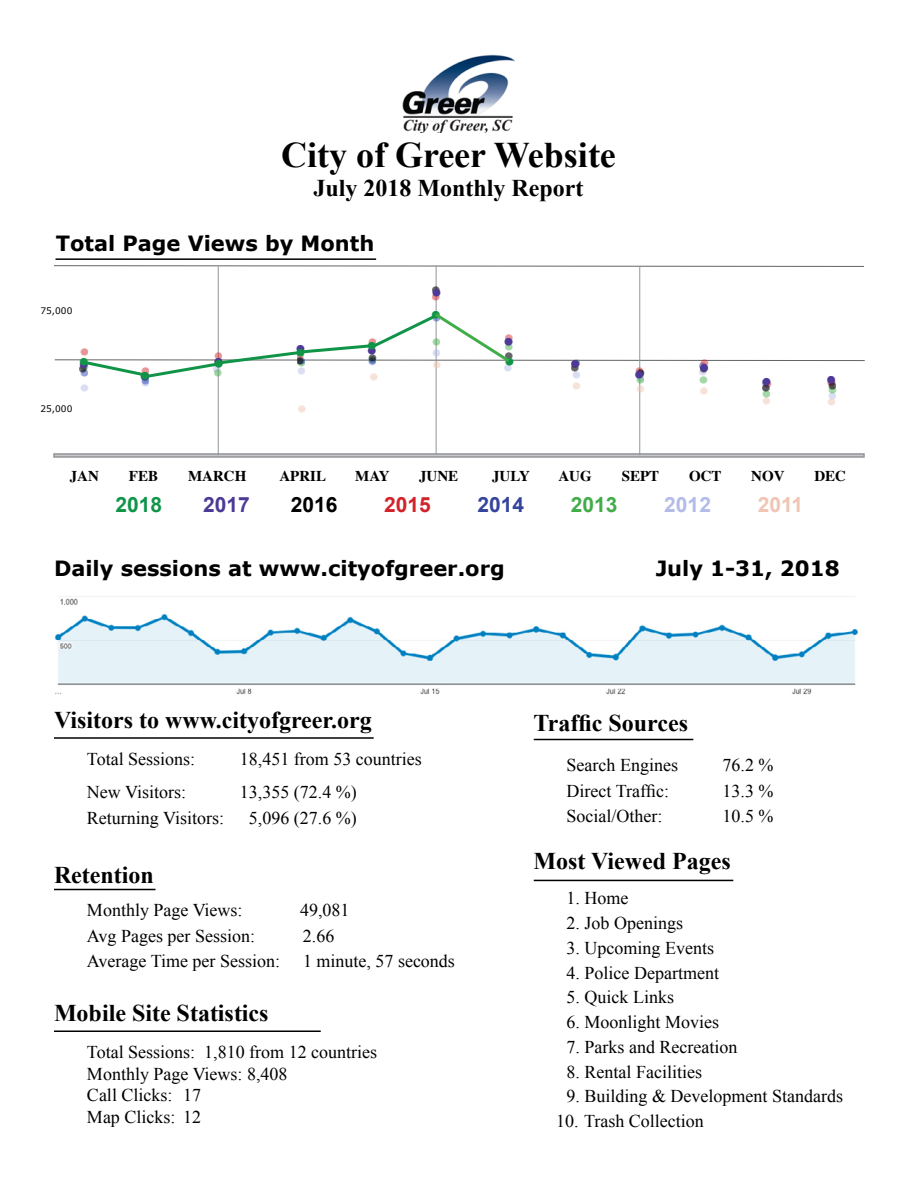
<style>
.page{position:relative;width:918px;height:1188px;background:#fff}
.page>*{position:absolute;margin:0;border:0;box-sizing:border-box;transform-origin:0 0}
.t1{font:700 36px "Times New Roman";color:#000}
.t2{font:700 27px "Times New Roman";color:#d2232a}
.t3{font:700 27px "Arial";color:#4d3996}
.t4{font:700 27px "Times New Roman";color:#f0c5b4}
.t5{font:700 27px "Times New Roman";color:#41ad49}
.t6{font:700 27px "Times New Roman";color:#000}
.t7{font:700 27px "Times New Roman";color:#b3bce8}
.t8{font:700 27px "Arial";color:#109447}
.t9{font:700 27px "Times New Roman";color:#2540be}
.t10{font:700 27px "Times New Roman";color:#b5bee9}
.t11{font:700 24px "Times New Roman";color:#000}
.t12{font:700 21px "Verdana";color:#000}
.t13{font:700 21px "Arial";color:#109447}
.t14{font:700 21px "Arial";color:#4d3996}
.t15{font:700 21px "Arial";color:#000}
.t16{font:700 21px "Arial";color:#d2232a}
.t17{font:700 21px "Arial";color:#35449c}
.t18{font:700 21px "Arial";color:#41ad49}
.t19{font:700 21px "Arial";color:#b3bce8}
.t20{font:700 21px "Arial";color:#f0c5b4}
.t21{font:18px/21.6px "Times New Roman";color:#000}
.t22{font:700 15px "Times";color:#000}
.t23{font:9px "Verdana";color:#000}
.s1{color:#f1c7b6}
</style>
<div class="page">
<svg style="left:53px;top:453px;width:812px;height:5px;background:#acadb0"></svg>
<svg style="left:54px;top:265px;width:810px;height:2px;background:#b0b0b1"></svg>
<hr style="left:218px;top:266px;width:1px;height:189px;background:#939598">
<hr style="left:436px;top:266px;width:1px;height:188px;background:#939598">
<hr style="left:639px;top:266px;width:1px;height:189px;background:#939598">
<hr style="left:534px;top:880px;width:199px;height:1px;background:#000">
<hr style="left:54px;top:737px;width:320px;height:2px;background:#000">
<hr style="left:54px;top:889px;width:102px;height:1px;background:#000">
<hr style="left:54px;top:1030px;width:267px;height:2px;background:#000">
<hr style="left:56px;top:258px;width:320px;height:2px;background:#000">
<img style="left:402px;top:55px;width:112px;height:77px">
<hr style="left:534px;top:739px;width:159px;height:1px;background:#000">
<svg style="left:54px;top:310px;width:811px;height:70px"></svg>
<img style="left:54px;top:596px;width:804px;height:99px">
<h1 class="t1" style="left:281px;top:131px;width:336px">City of Greer Website</h1>
<h3 class="t11" style="left:314px;top:172px;width:271px">July 2018 Monthly Report</h3>
<p class="t12" style="left:56px;top:229px;width:320px">Total Page Views by Month</p>
<p class="t23" style="left:40px;top:305px;width:33px">75,000</p>
<h2 class="t6" style="left:432px;top:271px;width:11px">•</h2>
<h2 class="t3" style="left:432px;top:275px;width:11px">•</h2>
<h2 class="t2" style="left:432px;top:279px;width:11px">•</h2>
<h2 class="t8" style="left:431px;top:297px;width:11px">•</h2>
<p class="t23" style="left:40px;top:402px;width:33px">25,000</p>
<h2 class="t2" style="left:505px;top:320px;width:11px">•</h2>
<h2 class="t3" style="left:504px;top:323px;width:11px">•</h2>
<h2 class="t5" style="left:431px;top:325px;width:84px">• •</h2>
<h2 class="t2" style="left:367px;top:323px;width:11px">•</h2>
<h2 class="t8" style="left:296px;top:331px;width:82px">• •</h2>
<h2 class="t3" style="left:296px;top:331px;width:82px">• •</h2>
<h2 class="t2" style="left:79px;top:334px;width:11px">•</h2>
<h2 class="t7" style="left:431px;top:334px;width:11px">•</h2>
<h2 class="t2" style="left:213px;top:338px;width:11px">•</h2>
<h2 class="t2" style="left:296px;top:337px;width:11px">•</h2>
<h2 class="t6" style="left:505px;top:337px;width:11px">•</h2>
<h2 class="t6" style="left:296px;top:341px;width:83px">• •</h2>
<h2 class="t8" style="left:505px;top:343px;width:11px">•</h2>
<h2 class="t8" style="left:79px;top:344px;width:11px">•</h2>
<h2 class="t8" style="left:140px;top:352px;width:85px">• •</h2>
<h2 class="t3" style="left:571px;top:351px;width:75px">• •</h2>
<h2 class="t3" style="left:700px;top:349px;width:11px">•</h2>
<h2 class="t2" style="left:700px;top:344px;width:11px">•</h2>
<h2 class="t4" style="left:369px;top:352px;width:74px">• •</h2>
<h2 class="t6" style="left:571px;top:349px;width:11px">•</h2>
<h2 class="t7" style="left:504px;top:353px;width:78px">• •</h2>
<h2 class="t7" style="left:699px;top:353px;width:11px">•</h2>
<h2 class="t7" style="left:213px;top:351px;width:11px">•</h2>
<h2 class="t10" style="left:296px;top:352px;width:11px">•</h2>
<h2 class="t4" style="left:297px;top:390px;width:11px">•</h2>
<h2 class="t6" style="left:79px;top:351px;width:11px">•</h2>
<h2 class="t2" style="left:140px;top:352px;width:11px">•</h2>
<h2 class="t5" style="left:140px;top:357px;width:84px">• •</h2>
<h2 class="t9" style="left:79px;top:359px;width:72px">• •</h2>
<h2 class="t3" style="left:762px;top:363px;width:76px">• •</h2>
<h2 class="t5" style="left:635px;top:362px;width:75px">• •</h2>
<h2 class="t2" style="left:763px;top:365px;width:11px">•</h2>
<h2 class="t6" style="left:762px;top:368px;width:76px">• •</h2>
<h2 class="t4" style="left:572px;top:367px;width:75px">• <span class="s1">•</span></h2>
<h2 class="t4" style="left:699px;top:377px;width:73px">• •</h2>
<h2 class="t4" style="left:826px;top:384px;width:11px">•</h2>
<h2 class="t7" style="left:80px;top:369px;width:11px">•</h2>
<h2 class="t5" style="left:761px;top:373px;width:77px">• •</h2>
<h2 class="t7" style="left:827px;top:377px;width:11px">•</h2>
<p class="t22" style="left:70px;top:461px;width:31px">JAN</p>
<p class="t22" style="left:129px;top:461px;width:31px">FEB</p>
<p class="t22" style="left:188px;top:461px;width:60px">MARCH</p>
<p class="t22" style="left:279px;top:461px;width:48px">APRIL</p>
<p class="t22" style="left:355px;top:461px;width:36px">MAY</p>
<p class="t22" style="left:419px;top:461px;width:41px">JUNE</p>
<p class="t22" style="left:492px;top:461px;width:39px">JULY</p>
<p class="t22" style="left:558px;top:461px;width:35px">AUG</p>
<p class="t22" style="left:622px;top:461px;width:39px">SEPT</p>
<p class="t22" style="left:689px;top:461px;width:34px">OCT</p>
<p class="t22" style="left:751px;top:461px;width:35px">NOV</p>
<p class="t22" style="left:814px;top:461px;width:33px">DEC</p>
<p class="t13" style="left:116px;top:491px;width:48px">2018</p>
<p class="t14" style="left:203px;top:491px;width:48px">2017</p>
<p class="t15" style="left:291px;top:491px;width:48px">2016</p>
<p class="t16" style="left:384px;top:491px;width:48px">2015</p>
<p class="t17" style="left:477px;top:491px;width:48px">2014</p>
<p class="t18" style="left:571px;top:491px;width:48px">2013</p>
<p class="t19" style="left:664px;top:491px;width:48px">2012</p>
<p class="t20" style="left:758px;top:491px;width:47px">2011</p>
<p class="t12" style="left:54px;top:554px;width:452px">Daily sessions at www.cityofgreer.org</p>
<p class="t12" style="left:656px;top:554px;width:186px">July 1-31, 2018</p>
<h3 class="t11" style="left:54px;top:703px;width:319px">Visitors to www.cityofgreer.org</h3>
<p class="t21" style="left:87px;top:747px;width:110px">Total Sessions:</p>
<p class="t21" style="left:240px;top:747px;width:183px">18,451 from 53 countries</p>
<p class="t21" style="left:87px;top:781px;width:101px">New Visitors:</p>
<p class="t21" style="left:240px;top:781px;width:118px">13,355 (72.4 %)</p>
<p class="t21" style="left:87px;top:807px;width:139px">Returning Visitors:</p>
<p class="t21" style="left:249px;top:807px;width:109px">5,096 (27.6 %)</p>
<h3 class="t11" style="left:54px;top:858px;width:101px">Retention</h3>
<p class="t21" style="left:87px;top:899px;width:157px">Monthly Page Views:</p>
<p class="t21" style="left:300px;top:899px;width:51px">49,081</p>
<p class="t21" style="left:87px;top:924px;width:170px">Avg Pages per Session:</p>
<p class="t21" style="left:303px;top:924px;width:33px">2.66</p>
<p class="t21" style="left:87px;top:950px;width:195px">Average Time per Session:</p>
<p class="t21" style="left:303px;top:950px;width:153px">1 minute, 57 seconds</p>
<h3 class="t11" style="left:54px;top:997px;width:216px">Mobile Site Statistics</h3>
<p class="t21" style="left:87px;top:1041px;width:292px">Total Sessions: 1,810 from 12 countries<br>Monthly Page Views: 8,408<br>Call Clicks: 17<br>Map Clicks: 12</p>
<h3 class="t11" style="left:534px;top:706px;width:156px">Traffic Sources</h3>
<p class="t21" style="left:567px;top:754px;width:113px">Search Engines</p>
<p class="t21" style="left:723px;top:754px;width:52px">76.2 %</p>
<p class="t21" style="left:567px;top:780px;width:104px">Direct Traffic:</p>
<p class="t21" style="left:723px;top:780px;width:52px">13.3 %</p>
<p class="t21" style="left:567px;top:805px;width:97px">Social/Other:</p>
<p class="t21" style="left:723px;top:805px;width:52px">10.5 %</p>
<h3 class="t11" style="left:534px;top:845px;width:199px">Most Viewed Pages</h3>
<p class="t21" style="left:567px;top:887px;width:63px">1. Home</p>
<p class="t21" style="left:567px;top:912px;width:118px">2. Job Openings</p>
<p class="t21" style="left:567px;top:937px;width:149px">3. Upcoming Events</p>
<p class="t21" style="left:567px;top:962px;width:154px">4. Police Department</p>
<p class="t21" style="left:567px;top:986px;width:109px">5. Quick Links</p>
<p class="t21" style="left:567px;top:1011px;width:154px">6. Moonlight Movies</p>
<p class="t21" style="left:567px;top:1036px;width:172px">7. Parks and Recreation</p>
<p class="t21" style="left:567px;top:1061px;width:137px">8. Rental Facilities</p>
<p class="t21" style="left:567px;top:1085px;width:278px">9. Building &amp; Development Standards</p>
<p class="t21" style="left:556px;top:1110px;width:149px">10. Trash Collection</p>
</div>
